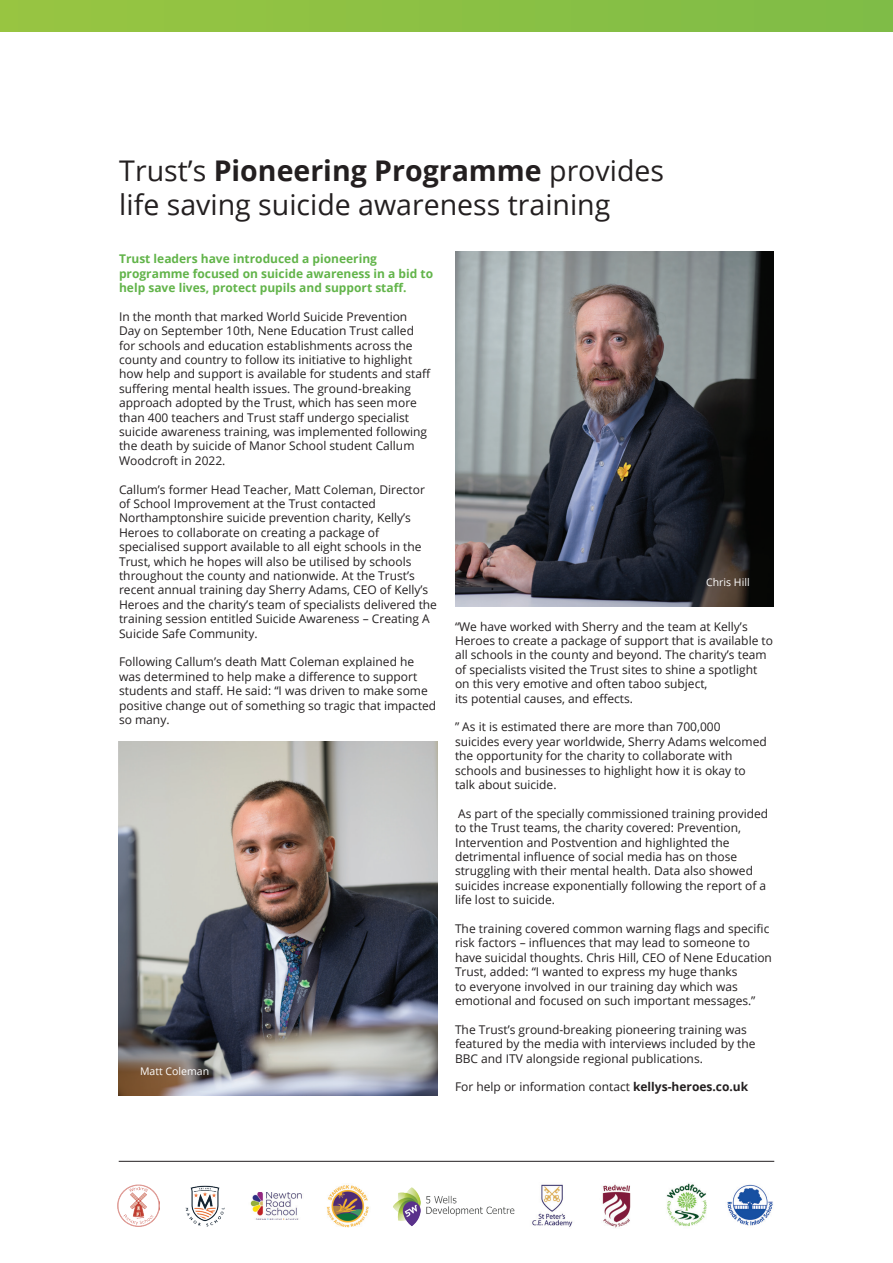
<style>
.page{position:relative;width:893px;height:1263px;background:#fff}
.page>*{position:absolute;margin:0;border:0;box-sizing:border-box;transform-origin:0 0}
.t1{font:28.5px/34.2px "Open Sans";color:#231f20}
.t2{font:12px/14.4px "Open Sans";color:#231f20}
.t3{font:700 12px/14.4px "Open Sans";color:#62b44a}
.t4{font:10.5px "Open Sans";color:#fff}
.s1{font-weight:700}
</style>
<div class="page">
<div style="left:0;top:0;width:893px;height:32px;background:#8cc044"></div>
<img style="left:118px;top:741px;width:320px;height:355px">
<img style="left:455px;top:252px;width:318px;height:355px">
<hr style="left:119px;top:1161px;width:655px;height:1px;background:#231f20">
<img style="left:666px;top:1183px;width:41px;height:43px">
<img style="left:326px;top:1185px;width:43px;height:42px">
<img style="left:532px;top:1184px;width:41px;height:43px">
<img style="left:727px;top:1184px;width:46px;height:42px">
<img style="left:250px;top:1192px;width:52px;height:28px">
<img style="left:185px;top:1185px;width:40px;height:42px">
<img style="left:118px;top:1184px;width:41px;height:42px">
<img style="left:393px;top:1187px;width:122px;height:39px">
<img style="left:602px;top:1184px;width:29px;height:44px">
<h1 class="t1" style="left:119px;top:152px;width:546px">Trust’s <span class="s1">Pioneering Programme</span> provides life saving suicide awareness training</h1>
<p class="t3" style="left:119px;top:251px;width:316px">Trust leaders have introduced a pioneering programme focused on suicide awareness in a bid to help save lives, protect pupils and support staff.</p>
<p class="t2" style="left:119px;top:309px;width:313px">In the month that marked World Suicide Prevention Day on September 10th, Nene Education Trust called for schools and education establishments across the county and country to follow its initiative to highlight how help and support is available for students and staff suffering mental health issues. The ground-breaking approach adopted by the Trust, which has seen more than 400 teachers and Trust staff undergo specialist suicide awareness training, was implemented following the death by suicide of Manor School student Callum Woodcroft in 2022.</p>
<p class="t2" style="left:119px;top:482px;width:319px">Callum’s former Head Teacher, Matt Coleman, Director of School Improvement at the Trust contacted Northamptonshire suicide prevention charity, Kelly’s Heroes to collaborate on creating a package of specialised support available to all eight schools in the Trust, which he hopes will also be utilised by schools throughout the county and nationwide. At the Trust’s recent annual training day Sherry Adams, CEO of Kelly’s Heroes and the charity’s team of specialists delivered the training session entitled Suicide Awareness – Creating A Suicide Safe Community.</p>
<p class="t2" style="left:119px;top:655px;width:319px">Following Callum’s death Matt Coleman explained he was determined to help make a difference to support students and staff. He said: “I was driven to make some positive change out of something so tragic that impacted so many.</p>
<p class="t4" style="left:140px;top:1064px;width:71px">Matt Coleman</p>
<p class="t4" style="left:706px;top:575px;width:45px">Chris Hill</p>
<p class="t2" style="left:455px;top:619px;width:320px">“We have worked with Sherry and the team at Kelly’s Heroes to create a package of support that is available to all schools in the county and beyond. The charity’s team of specialists visited the Trust sites to shine a spotlight on this very emotive and often taboo subject,<br>its potential causes, and effects.</p>
<p class="t2" style="left:455px;top:719px;width:313px">” As it is estimated there are more than 700,000 suicides every year worldwide, Sherry Adams welcomed the opportunity for the charity to collaborate with schools and businesses to highlight how it is okay to talk about suicide.</p>
<p class="t2" style="left:455px;top:806px;width:315px">As part of the specially commissioned training provided to the Trust teams, the charity covered: Prevention, Intervention and Postvention and highlighted the detrimental influence of social media has on those struggling with their mental health. Data also showed suicides increase exponentially following the report of a life lost to suicide.</p>
<p class="t2" style="left:455px;top:921px;width:318px">The training covered common warning flags and specific risk factors – influences that may lead to someone to have suicidal thoughts. Chris Hill, CEO of Nene Education Trust, added: “I wanted to express my huge thanks<br>to everyone involved in our training day which was emotional and focused on such important messages.”</p>
<p class="t2" style="left:455px;top:1022px;width:302px">The Trust’s ground-breaking pioneering training was featured by the media with interviews included by the<br>BBC and ITV alongside regional publications.</p>
<p class="t2" style="left:455px;top:1079px;width:295px">For help or information contact <span class="s1">kellys-heroes.co.uk</span></p>
</div>
